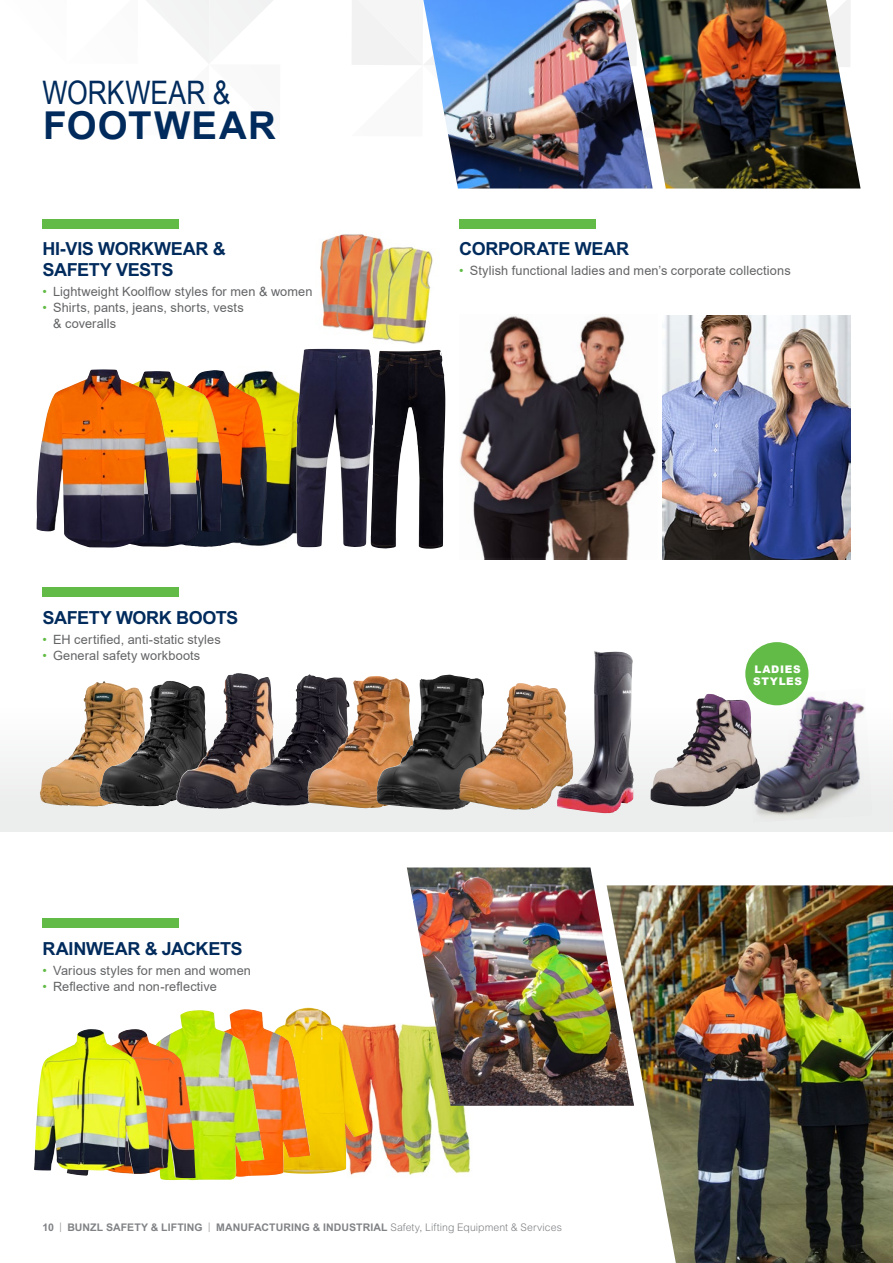
<style>
.page{position:relative;width:893px;height:1263px;background:#fff}
.page>*{position:absolute;margin:0;border:0;box-sizing:border-box;transform-origin:0 0}
.t1{font:700 38.4px "Arial";letter-spacing:.035em;color:#002b5c}
.t2{font:32.4px "Arial Narrow";color:#002b5c}
.t3{font:700 18px/21px "Arial MT Std";letter-spacing:-.02em;color:#002b5c}
.t4{font:12.75px/15.8px "Arial";letter-spacing:.01em;color:#636466}
.t5{font:700 10.5px "Arial MT Std";letter-spacing:.01em;color:#808285}
.t6{font:900 10.5px/12px "Arial";letter-spacing:.06em;color:#fff}
.s1{color:#62bb46}
.s2{font-weight:300}
</style>
<div class="page">
<div style="left:352px;top:0;width:70px;height:65px;background:#f2f2f2"></div>
<svg style="left:150px;top:0;width:123px;height:63px"></svg>
<img style="left:634px;top:885px;width:259px;height:378px">
<img style="left:320px;top:234px;width:113px;height:110px">
<svg style="left:0;top:676px;width:893px;height:155px;fill:#eceded"></svg>
<div style="left:43px;top:588px;width:136px;height:9px;background:#62bb46"></div>
<img style="left:745px;top:688px;width:127px;height:134px">
<div style="left:43px;top:219px;width:136px;height:9px;background:#62bb46"></div>
<div style="left:459px;top:219px;width:136px;height:9px;background:#62bb46"></div>
<img style="left:423px;top:0;width:208px;height:188px">
<img style="left:631px;top:0;width:230px;height:188px">
<img style="left:40px;top:681px;width:60px;height:125px">
<img style="left:100px;top:681px;width:83px;height:125px">
<img style="left:176px;top:673px;width:62px;height:127px">
<img style="left:651px;top:694px;width:109px;height:112px">
<img style="left:208px;top:370px;width:107px;height:178px">
<img style="left:222px;top:371px;width:45px;height:176px">
<img style="left:171px;top:371px;width:51px;height:176px">
<img style="left:37px;top:369px;width:134px;height:178px">
<img style="left:296px;top:349px;width:75px;height:198px">
<img style="left:371px;top:350px;width:74px;height:199px">
<img style="left:459px;top:316px;width:197px;height:243px">
<img style="left:246px;top:674px;width:64px;height:130px">
<img style="left:308px;top:676px;width:91px;height:132px">
<div style="left:43px;top:918px;width:136px;height:10px;background:#62bb46"></div>
<img style="left:309px;top:1007px;width:162px;height:168px">
<img style="left:300px;top:1008px;width:69px;height:166px">
<img style="left:240px;top:1009px;width:70px;height:167px">
<img style="left:160px;top:1010px;width:104px;height:170px">
<img style="left:72px;top:1029px;width:124px;height:149px">
<img style="left:34px;top:1030px;width:116px;height:144px">
<img style="left:377px;top:675px;width:72px;height:129px">
<img style="left:459px;top:683px;width:80px;height:127px">
<img style="left:557px;top:651px;width:77px;height:162px">
<div style="left:745px;top:642px;width:63px;height:63px;background:#62bb46;border-radius:50%"></div>
<img style="left:407px;top:867px;width:227px;height:239px">
<img style="left:663px;top:316px;width:187px;height:243px">
<h2 class="t2" style="left:43px;top:69px;width:190px">WORKWEAR &amp;</h2>
<h1 class="t1" style="left:43px;top:99px;width:234px">FOOTWEAR</h1>
<h3 class="t3" style="left:43px;top:238px;width:185px">HI-VIS WORKWEAR &amp;<br>SAFETY VESTS</h3>
<p class="t4" style="left:43px;top:284px;width:272px"><span class="s1">•</span> Lightweight Koolflow styles for men &amp; women</p>
<p class="t4" style="left:53px;top:300px;width:192px;text-indent:-11px"><span class="s1">•</span> Shirts, pants, jeans, shorts, vests &amp; coveralls</p>
<h3 class="t3" style="left:43px;top:607px;width:197px">SAFETY WORK BOOTS</h3>
<p class="t4" style="left:43px;top:632px;width:180px"><span class="s1">•</span> EH certified, anti-static styles</p>
<p class="t4" style="left:43px;top:647px;width:159px"><span class="s1">•</span> General safety workboots</p>
<h3 class="t3" style="left:43px;top:938px;width:202px">RAINWEAR &amp; JACKETS</h3>
<p class="t4" style="left:43px;top:962px;width:210px"><span class="s1">•</span> Various styles for men and women</p>
<p class="t4" style="left:43px;top:978px;width:176px"><span class="s1">•</span> Reflective and non-reflective</p>
<h3 class="t3" style="left:459px;top:238px;width:171px">CORPORATE WEAR</h3>
<p class="t4" style="left:459px;top:263px;width:333px"><span class="s1">•</span> Stylish functional ladies and men’s corporate collections</p>
<p class="t6" style="left:753px;top:662px;width:50px">LADIES<br>STYLES</p>
<p class="t5" style="left:43px;top:1221px;width:521px">10 <span class="s2">|</span> BUNZL SAFETY &amp; LIFTING <span class="s2">|</span> MANUFACTURING &amp; INDUSTRIAL <span class="s2">Safety, Lifting Equipment &amp; Services</span></p>
</div>
